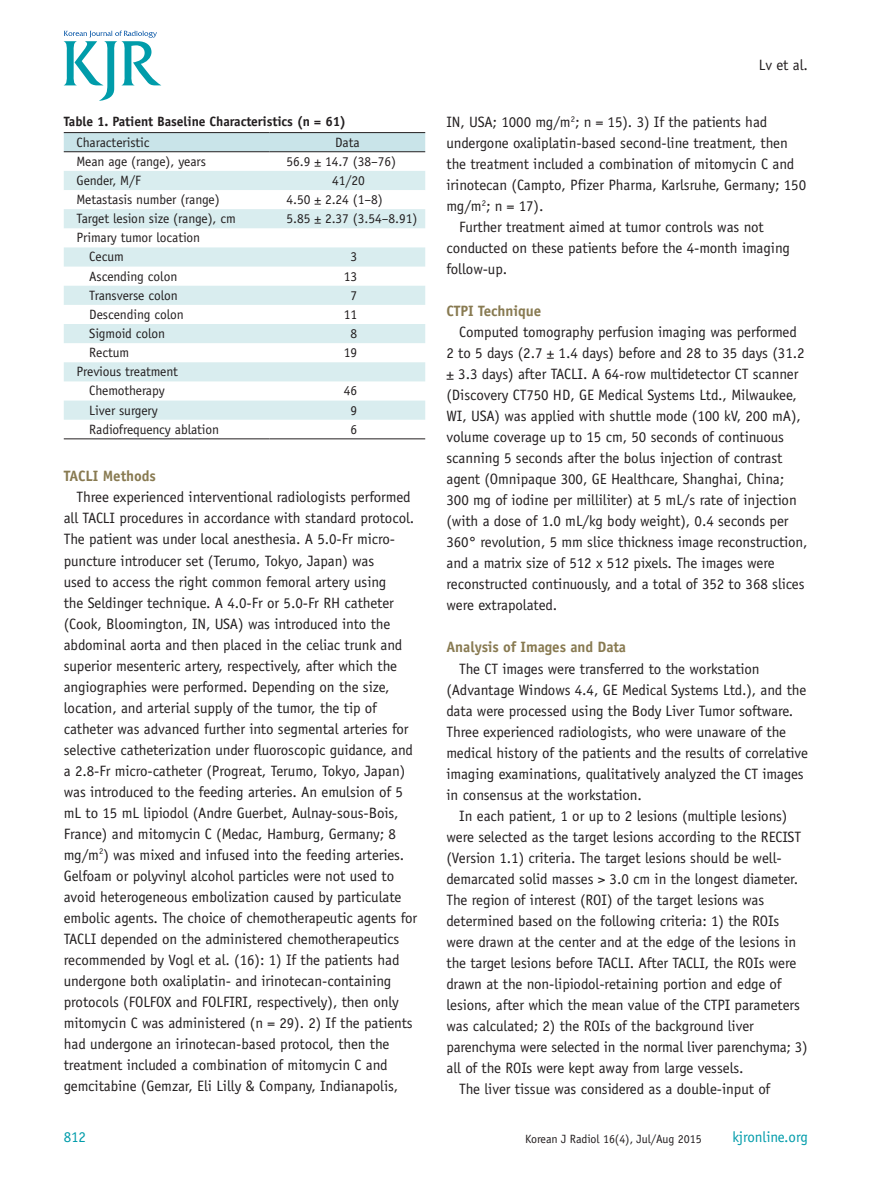
<style>
.page{position:relative;width:893px;height:1191px;background:#fff}
.page>*{position:absolute;margin:0;border:0;box-sizing:border-box;transform-origin:0 0}
.본문{font:15px/21px "Officina Sans Std";letter-spacing:-.005em;color:#231f20}
._1_제목{font:700 15px "Officina Sans Std";letter-spacing:-.005em;color:#887a51}
.t1{font:15px "Officina Sans Std";letter-spacing:-.005em;color:#009caa}
.표본문{font:13.5px "Officina Sans Std";letter-spacing:-.005em;color:#231f20}
.표제목{font:700 13.5px "Officina Sans Std";letter-spacing:-.005em;color:#231f20}
.t2{font:12px "Officina Sans Std";letter-spacing:-.005em;color:#231f20}
</style>
<div class="page">
<svg style="left:64px;top:31px;width:97px;height:70px"></svg>
<div style="left:64px;top:133px;width:361px;height:18px;background:#c9e4e9"></div>
<svg style="left:64px;top:171px;width:361px;height:249px;fill:#d9edef"></svg>
<hr style="left:64px;top:132px;width:205px;height:1px;background:#231f20">
<hr style="left:269px;top:132px;width:156px;height:1px;background:#231f20">
<hr style="left:64px;top:151px;width:205px;height:1px;background:#231f20">
<hr style="left:269px;top:151px;width:156px;height:1px;background:#231f20">
<hr style="left:64px;top:438px;width:205px;height:1px;background:#231f20">
<hr style="left:269px;top:438px;width:156px;height:1px;background:#231f20">
<p class="표제목" style="left:64px;top:113px;width:284px">Table 1. Patient Baseline Characteristics (n = 61)</p>
<p class="표본문" style="left:77px;top:134px;width:74px">Characteristic</p>
<p class="표본문" style="left:335px;top:134px;width:26px">Data</p>
<p class="표본문" style="left:77px;top:153px;width:131px">Mean age (range), years</p>
<p class="표본문" style="left:286px;top:153px;width:111px">56.9 ± 14.7 (38–76)</p>
<p class="표본문" style="left:77px;top:172px;width:66px">Gender, M/F</p>
<p class="표본문" style="left:332px;top:172px;width:34px">41/20</p>
<p class="표본문" style="left:77px;top:192px;width:145px">Metastasis number (range)</p>
<p class="표본문" style="left:286px;top:192px;width:98px">4.50 ± 2.24 (1–8)</p>
<p class="표본문" style="left:77px;top:211px;width:161px">Target lesion size (range), cm</p>
<p class="표본문" style="left:286px;top:211px;width:132px">5.85 ± 2.37 (3.54–8.91)</p>
<p class="표본문" style="left:77px;top:230px;width:125px">Primary tumor location</p>
<p class="표본문" style="left:89px;top:249px;width:36px">Cecum</p>
<p class="표본문" style="left:350px;top:249px;width:8px">3</p>
<p class="표본문" style="left:89px;top:268px;width:90px">Ascending colon</p>
<p class="표본문" style="left:344px;top:268px;width:15px">13</p>
<p class="표본문" style="left:89px;top:287px;width:90px">Transverse colon</p>
<p class="표본문" style="left:350px;top:287px;width:8px">7</p>
<p class="표본문" style="left:89px;top:306px;width:96px">Descending colon</p>
<p class="표본문" style="left:344px;top:306px;width:15px">11</p>
<p class="표본문" style="left:89px;top:325px;width:77px">Sigmoid colon</p>
<p class="표본문" style="left:350px;top:325px;width:8px">8</p>
<p class="표본문" style="left:89px;top:345px;width:41px">Rectum</p>
<p class="표본문" style="left:344px;top:345px;width:15px">19</p>
<p class="표본문" style="left:77px;top:364px;width:103px">Previous treatment</p>
<p class="표본문" style="left:89px;top:383px;width:77px">Chemotherapy</p>
<p class="표본문" style="left:344px;top:383px;width:15px">46</p>
<p class="표본문" style="left:89px;top:402px;width:70px">Liver surgery</p>
<p class="표본문" style="left:350px;top:402px;width:8px">9</p>
<p class="표본문" style="left:89px;top:421px;width:131px">Radiofrequency ablation</p>
<p class="표본문" style="left:350px;top:421px;width:8px">6</p>
<p class="_1_제목" style="left:64px;top:467px;width:94px">TACLI Methods</p>
<p class="본문" style="left:64px;top:487px;width:355px;text-indent:13px">Three experienced interventional radiologists performed all TACLI procedures in accordance with standard protocol.<br>The patient was under local anesthesia. A 5.0-Fr micro&shy;puncture introducer set (Terumo, Tokyo, Japan) was<br>used to access the right common femoral artery using<br>the Seldinger technique. A 4.0-Fr or 5.0-Fr RH catheter (Cook, Bloomington, IN, USA) was introduced into the abdominal aorta and then placed in the celiac trunk and superior mesenteric artery, respectively, after which the angiographies were performed. Depending on the size, location, and arterial supply of the tumor, the tip of catheter was advanced further into segmental arteries for selective catheterization under fluoroscopic guidance, and a 2.8-Fr micro-catheter (Progreat, Terumo, Tokyo, Japan) was introduced to the feeding arteries. An emulsion of 5 mL to 15 mL lipiodol (Andre Guerbet, Aulnay-sous-Bois, France) and mitomycin C (Medac, Hamburg, Germany; 8 mg/m<sup>2</sup>) was mixed and infused into the feeding arteries.<br>Gelfoam or polyvinyl alcohol particles were not used to avoid heterogeneous embolization caused by particulate embolic agents. The choice of chemotherapeutic agents for TACLI depended on the administered chemotherapeutics recommended by Vogl et al. (16): 1) If the patients had undergone both oxaliplatin- and irinotecan-containing protocols (FOLFOX and FOLFIRI, respectively), then only mitomycin C was administered (n = 29). 2) If the patients had undergone an irinotecan-based protocol, then the treatment included a combination of mitomycin C and gemcitabine (Gemzar, Eli Lilly &amp; Company, Indianapolis,</p>
<p class="t1" style="left:64px;top:1128px;width:24px">812</p>
<p class="본문" style="left:759px;top:54px;width:51px">Lv et al.</p>
<p class="본문" style="left:446px;top:112px;width:361px">IN, USA; 1000 mg/m<sup>2</sup>; n = 15). 3) If the patients had undergone oxaliplatin-based second-line treatment, then the treatment included a combination of mitomycin C and irinotecan (Campto, Pfizer Pharma, Karlsruhe, Germany; 150 mg/m<sup>2</sup>; n = 17).</p>
<p class="본문" style="left:446px;top:217px;width:345px;text-indent:13px">Further treatment aimed at tumor controls was not conducted on these patients before the 4-month imaging follow-up.</p>
<p class="_1_제목" style="left:446px;top:302px;width:96px">CTPI Technique</p>
<p class="본문" style="left:446px;top:322px;width:363px;text-indent:13px">Computed tomography perfusion imaging was performed 2 to 5 days (2.7 ± 1.4 days) before and 28 to 35 days (31.2 ± 3.3 days) after TACLI. A 64-row multidetector CT scanner (Discovery CT750 HD, GE Medical Systems Ltd., Milwaukee, WI, USA) was applied with shuttle mode (100 kV, 200 mA), volume coverage up to 15 cm, 50 seconds of continuous scanning 5 seconds after the bolus injection of contrast agent (Omnipaque 300, GE Healthcare, Shanghai, China; 300 mg of iodine per milliliter) at 5 mL/s rate of injection (with a dose of 1.0 mL/kg body weight), 0.4 seconds per 360° revolution, 5 mm slice thickness image reconstruction, and a matrix size of 512 x 512 pixels. The images were reconstructed continuously, and a total of 352 to 368 slices were extrapolated.</p>
<p class="_1_제목" style="left:446px;top:638px;width:181px">Analysis of Images and Data</p>
<p class="본문" style="left:446px;top:658px;width:363px;text-indent:13px">The CT images were transferred to the workstation (Advantage Windows 4.4, GE Medical Systems Ltd.), and the data were processed using the Body Liver Tumor software.<br>Three experienced radiologists, who were unaware of the medical history of the patients and the results of correlative imaging examinations, qualitatively analyzed the CT images in consensus at the workstation.</p>
<p class="본문" style="left:446px;top:805px;width:363px;text-indent:13px">In each patient, 1 or up to 2 lesions (multiple lesions) were selected as the target lesions according to the RECIST (Version 1.1) criteria. The target lesions should be well&shy;demarcated solid masses &gt; 3.0 cm in the longest diameter.<br>The region of interest (ROI) of the target lesions was determined based on the following criteria: 1) the ROIs were drawn at the center and at the edge of the lesions in the target lesions before TACLI. After TACLI, the ROIs were drawn at the non-lipiodol-retaining portion and edge of lesions, after which the mean value of the CTPI parameters was calculated; 2) the ROIs of the background liver parenchyma were selected in the normal liver parenchyma; 3) all of the ROIs were kept away from large vessels.</p>
<p class="본문" style="left:459px;top:1078px;width:312px">The liver tissue was considered as a double-input of</p>
<p class="t2" style="left:525px;top:1132px;width:178px">Korean J Radiol 16(4), Jul/Aug 2015</p>
<p class="t1" style="left:732px;top:1128px;width:77px">kjronline.org</p>
</div>
